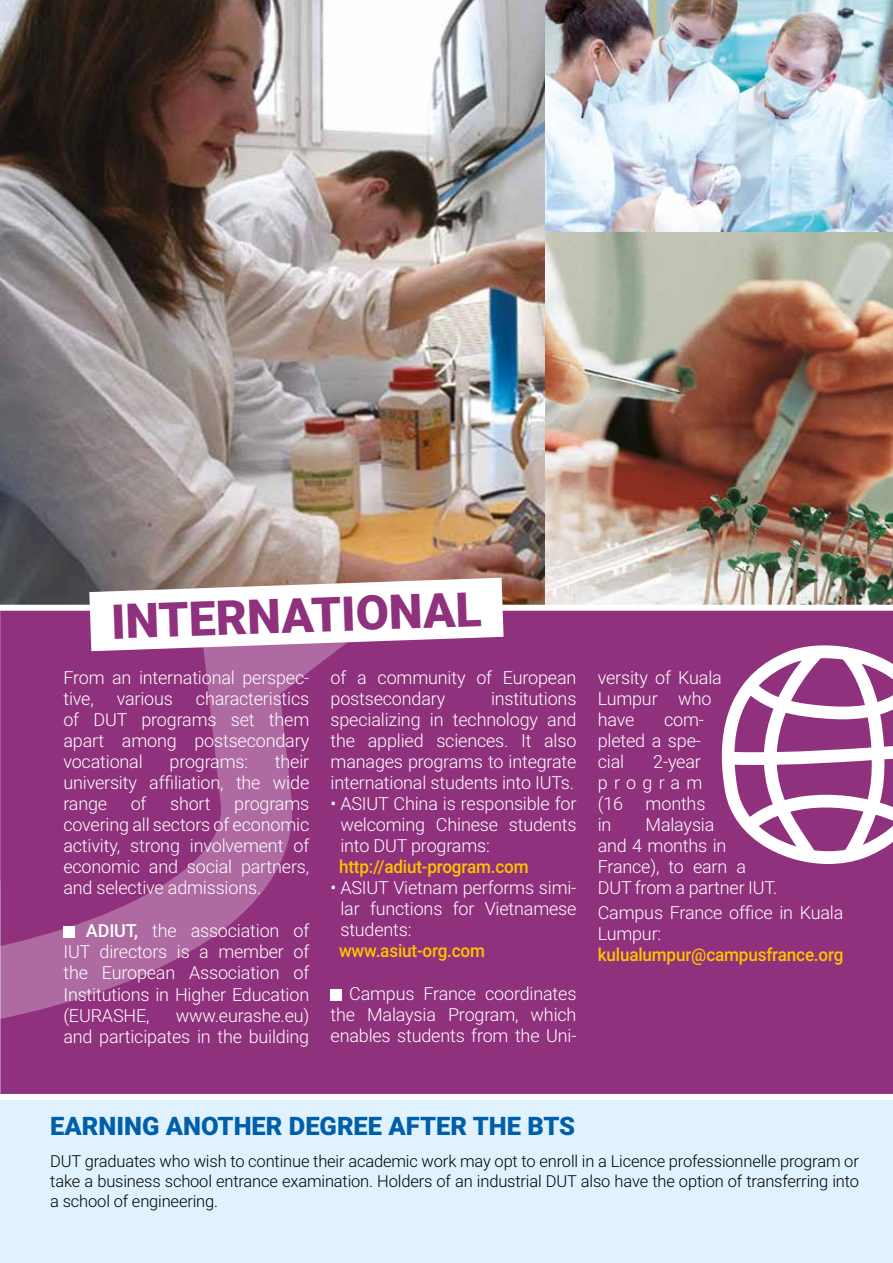
<style>
.page{position:relative;width:893px;height:1263px;background:#fff}
.page>*{position:absolute;margin:0;border:0;box-sizing:border-box;transform-origin:0 0}
.t1{font:900 48px "Roboto";color:#90317d}
.t2{font:900 25.5px "Roboto";color:#005faa}
.t3{font:300 18px/21px "Roboto";letter-spacing:-.01em;color:#fff;text-align:justify}
.t4{font:500 18px "Roboto";letter-spacing:-.01em;color:#fdc300;scale:.95 1}
.t5{font:300 16.5px/19.8px "Roboto";letter-spacing:-.01em;color:#000;text-align:justify}
.s1{font-weight:500}
</style>
<div class="page">
<div style="left:0;top:608px;width:893px;height:486px;background:#90317d"></div>
<svg style="left:0;top:611px;width:342px;height:483px"></svg>
<div style="left:0;top:1100px;width:893px;height:163px;background:#dff2fd"></div>
<img style="left:0;top:0;width:893px;height:605px">
<div style="left:0;top:605px;width:893px;height:6px;background:#fff"></div>
<svg style="left:89px;top:578px;width:415px;height:73px"></svg>
<div style="left:63px;top:926px;width:12px;height:11px;background:#fff"></div>
<div style="left:331px;top:989px;width:11px;height:11px;background:#fff"></div>
<svg style="left:721px;top:645px;width:172px;height:219px"></svg>
<h1 class="t1" style="left:110px;top:588px;width:372px;rotate:-2deg">INTERNATIONAL</h1>
<p class="t3" style="left:63px;top:666px;width:247px">From an international perspec&shy;tive,</p>
<p class="t3" style="left:331px;top:666px;width:247px">of a community of European postsecondary</p>
<p class="t3" style="left:63px;top:687px;width:247px;text-indent:132px">characteristics of DUT programs set them apart among postsecondary vocational</p>
<p class="t3" style="left:117px;top:687px;width:58px">various</p>
<p class="t3" style="left:331px;top:687px;width:247px;text-indent:160px">institutions specializing in technology and the applied sciences. It also manages programs to integrate international students into IUTs.</p>
<p class="t3" style="left:340px;top:792px;width:238px;text-indent:-10px">• ASIUT China is responsible for welcoming Chinese students into DUT programs:</p>
<p class="t4" style="left:339px;top:854px;width:201px">http://adiut-program.com</p>
<p class="t3" style="left:340px;top:876px;width:238px;text-indent:-10px">• ASIUT Vietnam performs simi&shy;lar functions for Vietnamese students:</p>
<p class="t4" style="left:339px;top:938px;width:155px">www.asiut-org.com</p>
<p class="t3" style="left:331px;top:983px;width:247px;text-indent:19px">Campus France coordinates the Malaysia Program, which enables students from the Uni-</p>
<p class="t3" style="left:63px;top:750px;width:247px;text-indent:212px">their university affiliation, the wide range</p>
<p class="t3" style="left:170px;top:750px;width:80px">programs:</p>
<p class="t3" style="left:131px;top:792px;width:17px">of</p>
<p class="t3" style="left:170px;top:792px;width:42px">short</p>
<p class="t3" style="left:63px;top:792px;width:247px;text-indent:171px">programs covering all sectors of economic activity, strong involvement of economic and social partners, and selective admissions.</p>
<p class="t3" style="left:63px;top:920px;width:247px;text-indent:23px"><span class="s1">ADIUT,</span> the association of IUT directors is a member of the European Association of Institutions in Higher Education (EURASHE,</p>
<p class="t3" style="left:63px;top:1004px;width:247px;text-align:right">www.eurashe.eu)<br>and participates in the building</p>
<p class="t3" style="left:598px;top:666px;width:126px;text-align:left">versity of Kuala<br>Lumpur who have</p>
<p class="t3" style="left:598px;top:708px;width:108px;text-align:left;text-indent:66px">com&shy;pleted a spe&shy;cial</p>
<p class="t3" style="left:598px;top:750px;width:106px;text-indent:56px">2-year program (16</p>
<p class="t3" style="left:646px;top:792px;width:61px">months</p>
<p class="t3" style="left:598px;top:813px;width:181px;text-align:left;text-indent:48px">Malaysia<br>and 4 months in<br>France), to earn a<br>DUT from a partner IUT.</p>
<p class="t3" style="left:598px;top:902px;width:247px">Campus France office in Kuala<br>Lumpur:</p>
<p class="t4" style="left:598px;top:942px;width:260px">kulualumpur@campusfrance.org</p>
<p class="t3" style="left:598px;top:813px;width:15px">in</p>
<h2 class="t2" style="left:50px;top:1108px;width:526px">EARNING ANOTHER DEGREE AFTER THE BTS</h2>
<p class="t5" style="left:50px;top:1150px;width:810px">DUT graduates who wish to continue their academic work may opt to enroll in a Licence professionnelle program or take a business school entrance examination. Holders of an industrial DUT also have the option of transferring into a school of engineering.</p>
</div>
